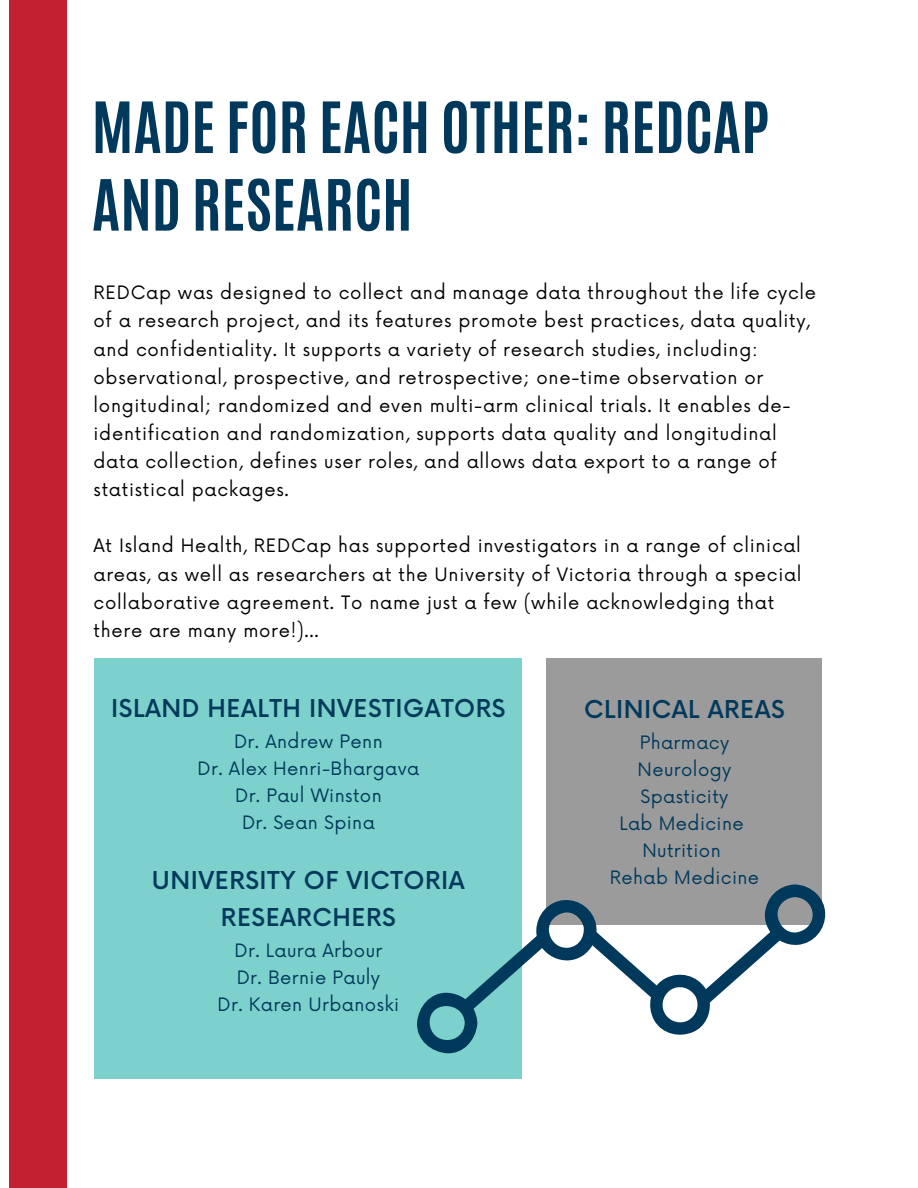
<style>
.page{position:relative;width:918px;height:1188px;background:#fff}
.page>*{position:absolute;margin:0;border:0;box-sizing:border-box;transform-origin:0 0}
.t1{font:700 60px/77.7px "Antonio";color:#00395b}
.t2{font:500 24px/37.2px "Now";letter-spacing:.02em;color:#00395b;text-align:center}
.t3{font:18px/28.2px "Now";letter-spacing:.04em;color:#000}
.t4{font:18px/27px "Now";letter-spacing:.02em;color:#00395b;text-align:center}
</style>
<div class="page">
<div style="left:9px;top:0;width:58px;height:1188px;background:#c32032"></div>
<div style="left:94px;top:659px;width:428px;height:420px;background:#7cd1cc"></div>
<div style="left:546px;top:659px;width:276px;height:266px;background:#9b9b9b"></div>
<svg style="left:417px;top:885px;width:409px;height:169px"></svg>
<h1 class="t1" style="left:92px;top:89px;width:679px">MADE FOR EACH OTHER: REDCAP<br>AND RESEARCH</h1>
<p class="t3" style="left:94px;top:280px;width:724px">REDCap was designed to collect and manage data throughout the life cycle of a research project, and its features promote best practices, data quality, and confidentiality. It supports a variety of research studies, including: observational, prospective, and retrospective; one-time observation or longitudinal; randomized and even multi-arm clinical trials. It enables de&shy;identification and randomization, supports data quality and longitudinal data collection, defines user roles, and allows data export to a range of statistical packages.</p>
<p class="t3" style="left:94px;top:533px;width:710px">At Island Health, REDCap has supported investigators in a range of clinical areas, as well as researchers at the University of Victoria through a special collaborative agreement. To name just a few (while acknowledging that there are many more!)...</p>
<h2 class="t2" style="left:111px;top:691px;width:396px">ISLAND HEALTH INVESTIGATORS</h2>
<p class="t4" style="left:198px;top:729px;width:223px">Dr. Andrew Penn<br>Dr. Alex Henri-Bhargava<br>Dr. Paul Winston<br>Dr. Sean Spina</p>
<h2 class="t2" style="left:152px;top:863px;width:314px">UNIVERSITY OF VICTORIA<br>RESEARCHERS</h2>
<p class="t4" style="left:218px;top:938px;width:183px">Dr. Laura Arbour<br>Dr. Bernie Pauly<br>Dr. Karen Urbanoski</p>
<h2 class="t2" style="left:584px;top:692px;width:202px">CLINICAL AREAS</h2>
<p class="t4" style="left:610px;top:730px;width:151px">Pharmacy<br>Neurology<br>Spasticity<br>Lab Medicine<br>Nutrition<br>Rehab Medicine</p>
</div>
